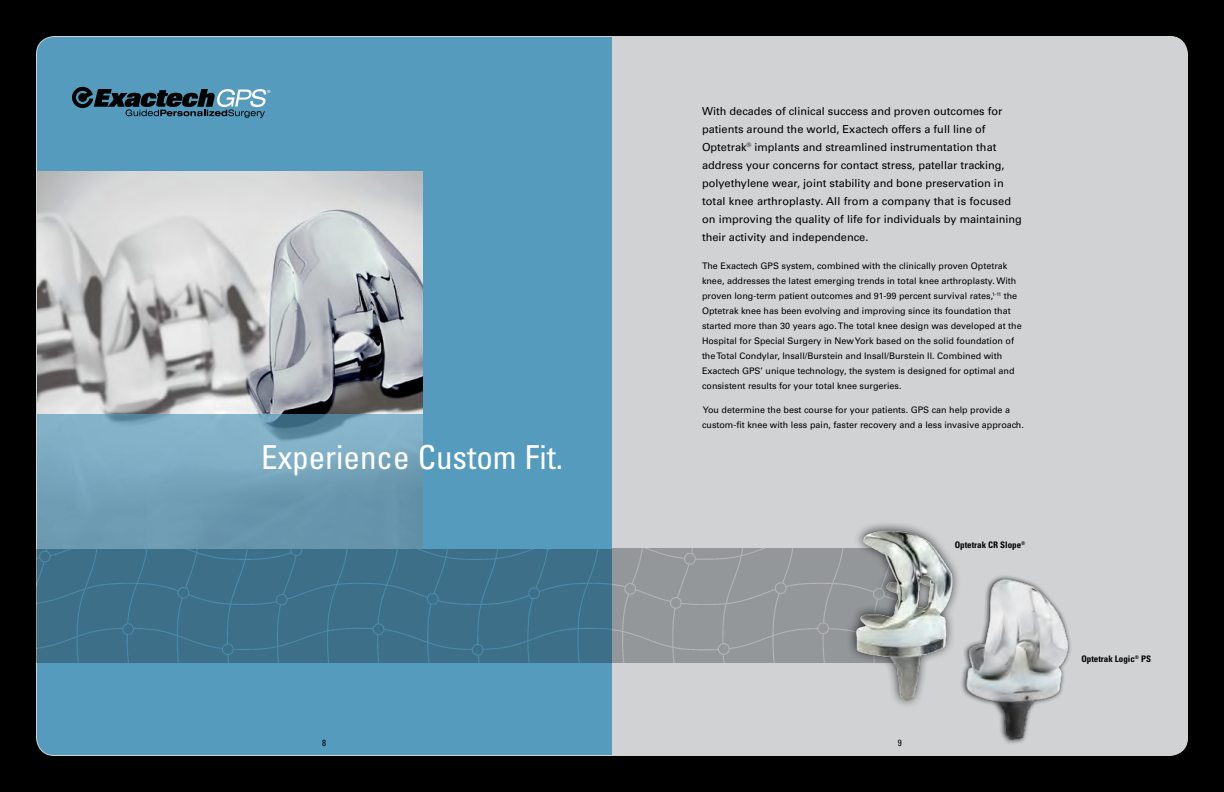
<style>
.page{position:relative;width:1224px;height:792px;background:#000}
.page>*{position:absolute;margin:0;border:0;box-sizing:border-box;transform-origin:0 0}
.t1{font:condensed 33px "Univers";color:#fff}
.t2{font:11px/18px "Univers";color:#000}
.t3{font:9px/15px "Univers";color:#000}
.t4{font:700 condensed 9px "Univers";color:#000}
.t5{font:condensed 9px "Univers";color:#000}
</style>
<div class="page">
<div style="left:36px;top:36px;width:1152px;height:720px;background:#559bbd;border-radius:18px"></div>
<div style="left:612px;top:36px;width:576px;height:720px;background:#d0d2d4"></div>
<div style="left:37px;top:549px;width:575px;height:114px;background:#3d6f89"></div>
<div style="left:612px;top:549px;width:286px;height:114px;background:#94979a"></div>
<svg style="left:72px;top:87px;width:198px;height:31px"></svg>
<div style="left:846px;top:521px;width:116px;height:188px;background:#000;opacity:.75"></div>
<img style="left:854px;top:528px;width:101px;height:177px">
<img style="left:955px;top:571px;width:124px;height:177px">
<img style="left:37px;top:414px;width:386px;height:135px">
<img style="left:37px;top:171px;width:386px;height:243px">
<p class="t1" style="left:261px;top:436px;width:304px">Experience Custom Fit.</p>
<p class="t2" style="left:702px;top:102px;width:322px">With decades of clinical success and proven outcomes for patients around the world, Exactech offers a full line of Optetrak<sup>®</sup> implants and streamlined instrumentation that address your concerns for contact stress, patellar tracking, polyethylene wear, joint stability and bone preservation in total knee arthroplasty. All from a company that is focused on improving the quality of life for individuals by maintaining their activity and independence.</p>
<p class="t3" style="left:702px;top:259px;width:321px">The Exactech GPS system, combined with the clinically proven Optetrak knee, addresses the latest emerging trends in total knee arthroplasty. With proven long-term patient outcomes and 91-99 percent survival rates,<sup>1-11</sup> the Optetrak knee has been evolving and improving since its foundation that started more than 30 years ago. The total knee design was developed at the Hospital for Special Surgery in New York based on the solid foundation of the Total Condylar, Insall/Burstein and Insall/Burstein II. Combined with Exactech GPS’ unique technology, the system is designed for optimal and consistent results for your total knee surgeries.</p>
<p class="t3" style="left:702px;top:403px;width:323px">You determine the best course for your patients. GPS can help provide a custom-fit knee with less pain, faster recovery and a less invasive approach.</p>
<p class="t4" style="left:955px;top:539px;width:72px">Optetrak CR Slope<sup>®</sup></p>
<p class="t5" style="left:322px;top:737px;width:5px">8</p>
<p class="t5" style="left:898px;top:737px;width:5px">9</p>
<p class="t4" style="left:1081px;top:653px;width:71px">Optetrak Logic<sup>®</sup> PS</p>
</div>
